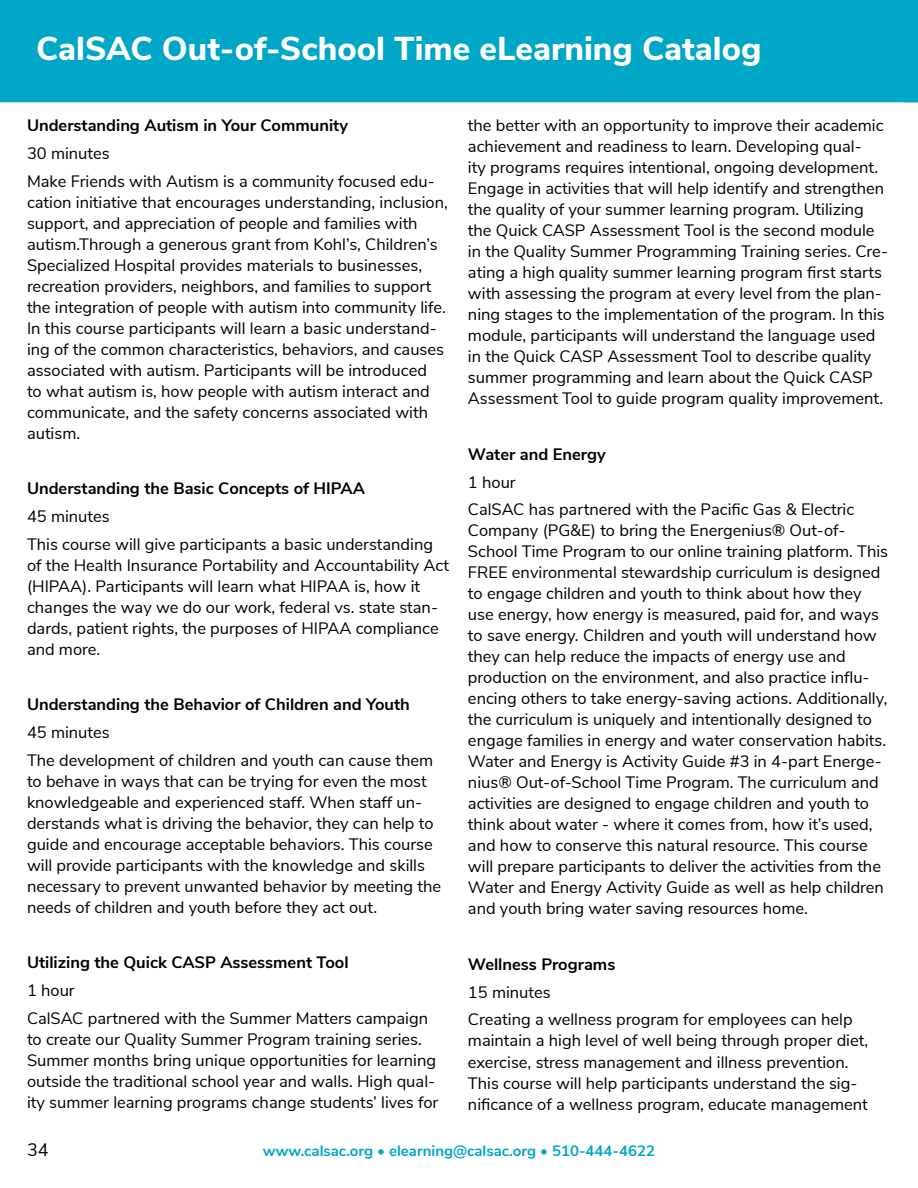
<style>
.page{position:relative;width:918px;height:1188px;background:#fff}
.page>*{position:absolute;margin:0;border:0;box-sizing:border-box;transform-origin:0 0}
.t1{font:800 33px "Nunito Sans";color:#fff}
.t2{font:18px "Nunito Sans";color:#000}
.t3{font:16.5px/21px "Nunito Sans";color:#000}
.t4{font:700 16.5px "Nunito Sans";color:#000}
.t5{font:700 15px "Nunito Sans";color:#00a6c6}
</style>
<div class="page">
<div style="left:0;top:0;width:904px;height:102px;background:#00a6c6"></div>
<svg style="left:904px;top:0;width:14px;height:102px"></svg>
<h1 class="t1" style="left:36px;top:25px;width:727px">CalSAC Out-of-School Time eLearning Catalog</h1>
<p class="t4" style="left:27px;top:113px;width:323px">Understanding Autism in Your Community</p>
<p class="t3" style="left:27px;top:138px;width:409px;line-height:27.8px">30 minutes<br>Make Friends with Autism is a community focused edu-</p>
<p class="t3" style="left:27px;top:190px;width:422px">cation initiative that encourages understanding, inclusion, support, and appreciation of people and families with autism.Through a generous grant from Kohl’s, Children’s Specialized Hospital provides materials to businesses, recreation providers, neighbors, and families to support the integration of people with autism into community life.<br>In this course participants will learn a basic understand&shy;ing of the common characteristics, behaviors, and causes associated with autism. Participants will be introduced<br>to what autism is, how people with autism interact and communicate, and the safety concerns associated with autism.</p>
<p class="t4" style="left:27px;top:476px;width:339px">Understanding the Basic Concepts of HIPAA</p>
<p class="t3" style="left:27px;top:501px;width:408px;line-height:27.8px">45 minutes<br>This course will give participants a basic understanding</p>
<p class="t3" style="left:27px;top:553px;width:424px">of the Health Insurance Portability and Accountability Act (HIPAA). Participants will learn what HIPAA is, how it changes the way we do our work, federal vs. state stan&shy;dards, patient rights, the purposes of HIPAA compliance and more.</p>
<p class="t4" style="left:27px;top:692px;width:384px">Understanding the Behavior of Children and Youth</p>
<p class="t3" style="left:27px;top:717px;width:408px;line-height:27.8px">45 minutes<br>The development of children and youth can cause them</p>
<p class="t3" style="left:27px;top:770px;width:416px">to behave in ways that can be trying for even the most knowledgeable and experienced staff. When staff un&shy;derstands what is driving the behavior, they can help to guide and encourage acceptable behaviors. This course will provide participants with the knowledge and skills necessary to prevent unwanted behavior by meeting the needs of children and youth before they act out.</p>
<p class="t4" style="left:27px;top:951px;width:323px">Utilizing the Quick CASP Assessment Tool</p>
<p class="t3" style="left:27px;top:975px;width:403px;line-height:27.8px">1 hour<br>CalSAC partnered with the Summer Matters campaign</p>
<p class="t3" style="left:27px;top:1028px;width:413px">to create our Quality Summer Program training series.<br>Summer months bring unique opportunities for learning outside the traditional school year and walls. High qual&shy;ity summer learning programs change students’ lives for</p>
<p class="t3" style="left:468px;top:114px;width:422px">the better with an opportunity to improve their academic achievement and readiness to learn. Developing qual-<br>ity programs requires intentional, ongoing development.<br>Engage in activities that will help identify and strengthen the quality of your summer learning program. Utilizing the Quick CASP Assessment Tool is the second module in the Quality Summer Programming Training series. Cre&shy;ating a high quality summer learning program first starts with assessing the program at every level from the plan&shy;ning stages to the implementation of the program. In this module, participants will understand the language used in the Quick CASP Assessment Tool to describe quality summer programming and learn about the Quick CASP Assessment Tool to guide program quality improvement.</p>
<p class="t4" style="left:468px;top:442px;width:139px">Water and Energy</p>
<p class="t3" style="left:468px;top:467px;width:388px;line-height:27.8px">1 hour<br>CalSAC has partnered with the Pacific Gas &amp; Electric</p>
<p class="t3" style="left:468px;top:519px;width:422px">Company (PG&amp;E) to bring the Energenius® Out-of-School Time Program to our online training platform. This FREE environmental stewardship curriculum is designed to engage children and youth to think about how they use energy, how energy is measured, paid for, and ways to save energy. Children and youth will understand how they can help reduce the impacts of energy use and production on the environment, and also practice influ&shy;encing others to take energy-saving actions. Additionally, the curriculum is uniquely and intentionally designed to engage families in energy and water conservation habits.<br>Water and Energy is Activity Guide #3 in 4-part Energe&shy;nius® Out-of-School Time Program. The curriculum and activities are designed to engage children and youth to think about water - where it comes from, how it’s used, and how to conserve this natural resource. This course will prepare participants to deliver the activities from the Water and Energy Activity Guide as well as help children and youth bring water saving resources home.</p>
<p class="t4" style="left:468px;top:952px;width:149px">Wellness Programs</p>
<p class="t3" style="left:468px;top:977px;width:386px;line-height:27.8px">15 minutes<br>Creating a wellness program for employees can help</p>
<p class="t3" style="left:468px;top:1029px;width:402px">maintain a high level of well being through proper diet, exercise, stress management and illness prevention.<br>This course will help participants understand the sig&shy;nificance of a wellness program, educate management</p>
<p class="t2" style="left:27px;top:1136px;width:23px">34</p>
<p class="t5" style="left:263px;top:1140px;width:394px">www.calsac.org • elearning@calsac.org • 510-444-4622</p>
</div>
